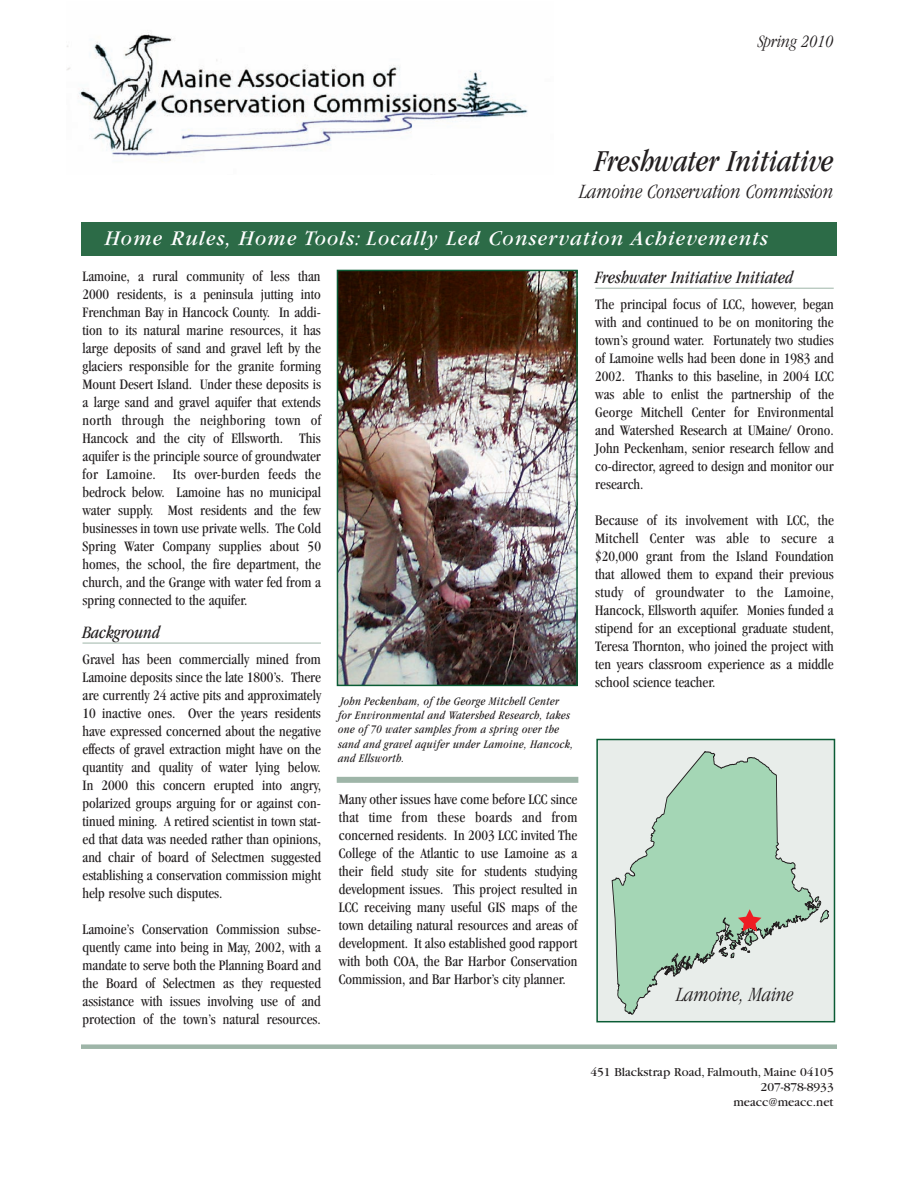
<style>
.page{position:relative;width:918px;height:1188px;background:#fff}
.page>*{position:absolute;margin:0;border:0;box-sizing:border-box;transform-origin:0 0}
.t1{font:italic condensed 31.5px "Garamond";color:#231f20}
.t2{font:italic 21.75px "Garamond";letter-spacing:.055em;color:#fff;scale:.95 1}
.t3{font:italic 300 condensed 21px "Garamond";color:#231f20}
.t4{font:italic condensed 18px "Garamond";color:#231f20}
.t5{font:italic 300 condensed 18px "Garamond";color:#231f20}
.t6{font:condensed 15px/18px "Garamond";color:#231f20;text-align:justify}
.t7{font:12.75px/15.3px "Garamond";color:#231f20;text-align:right}
.t8{font:italic condensed 12px/14.1px "Garamond";letter-spacing:.025em;color:#231f20}
</style>
<div class="page">
<img style="left:66px;top:30px;width:462px;height:127px">
<div style="left:81px;top:222px;width:756px;height:34px;background:#2c6b47"></div>
<div style="left:81px;top:1044px;width:756px;height:5px;background:#9eb5a8"></div>
<hr style="left:82px;top:643px;width:239px;height:1px;background:#9eb5a8">
<hr style="left:595px;top:288px;width:239px;height:1px;background:#9eb5a8">
<div style="left:597px;top:740px;width:237px;height:282px;background:#e8edea"></div>
<svg style="left:612px;top:752px;width:203px;height:262px"></svg>
<svg style="left:680px;top:959px;width:4px;height:8px"></svg>
<svg style="left:815px;top:896px;width:14px;height:26px"></svg>
<div style="left:596px;top:739px;width:239px;height:283px;border:2px solid #0b5c35"></div>
<svg style="left:719px;top:909px;width:42px;height:49px"></svg>
<div style="left:337px;top:777px;width:241px;height:6px;background:#9eb5a8"></div>
<img style="left:340px;top:273px;width:235px;height:410px">
<div style="left:337px;top:270px;width:241px;height:416px;border:2px solid #0b5c35"></div>
<p class="t5" style="left:758px;top:31px;width:77px">Spring 2010</p>
<h1 class="t1" style="left:595px;top:143px;width:240px">Freshwater Initiative</h1>
<h3 class="t3" style="left:579px;top:180px;width:256px">Lamoine Conservation Commission</h3>
<h2 class="t2" style="left:105px;top:227px;width:700px">Home Rules, Home Tools: Locally Led Conservation Achievements</h2>
<p class="t6" style="left:82px;top:267px;width:240px">Lamoine, a rural community of less than 2000 residents, is a peninsula jutting into Frenchman Bay in Hancock County. In addi&shy;tion to its natural marine resources, it has large deposits of sand and gravel left by the glaciers responsible for the granite forming Mount Desert Island. Under these deposits is a large sand and gravel aquifer that extends north through the neighboring town of Hancock and the city of Ellsworth. This aquifer is the principle source of groundwater for Lamoine. Its over-burden feeds the bedrock below. Lamoine has no municipal water supply. Most residents and the few businesses in town use private wells. The Cold Spring Water Company supplies about 50 homes, the school, the fire department, the church, and the Grange with water fed from a spring connected to the aquifer.</p>
<p class="t4" style="left:82px;top:623px;width:79px">Background</p>
<p class="t6" style="left:82px;top:650px;width:240px">Gravel has been commercially mined from Lamoine deposits since the late 1800’s. There are currently 24 active pits and approximately 10 inactive ones. Over the years residents have expressed concerned about the negative effects of gravel extraction might have on the quantity and quality of water lying below.<br>In 2000 this concern erupted into angry, polarized groups arguing for or against con&shy;tinued mining. A retired scientist in town stat&shy;ed that data was needed rather than opinions, and chair of board of Selectmen suggested establishing a conservation commission might help resolve such disputes.</p>
<p class="t6" style="left:82px;top:920px;width:240px">Lamoine’s Conservation Commission subse&shy;quently came into being in May, 2002, with a mandate to serve both the Planning Board and the Board of Selectmen as they requested assistance with issues involving use of and protection of the town’s natural resources.</p>
<p class="t8" style="left:338px;top:694px;width:237px">John Peckenham, of the George Mitchell Center<br>for Environmental and Watershed Research, takes one of 70 water samples from a spring over the sand and gravel aquifer under Lamoine, Hancock, and Ellsworth.</p>
<p class="t6" style="left:339px;top:790px;width:240px">Many other issues have come before LCC since that time from these boards and from concerned residents. In 2003 LCC invited The College of the Atlantic to use Lamoine as a their field study site for students studying development issues. This project resulted in LCC receiving many useful GIS maps of the town detailing natural resources and areas of development. It also established good rapport with both COA, the Bar Harbor Conservation Commission, and Bar Harbor’s city planner.</p>
<p class="t4" style="left:595px;top:268px;width:199px">Freshwater Initiative Initiated</p>
<p class="t6" style="left:595px;top:295px;width:240px">The principal focus of LCC, however, began with and continued to be on monitoring the town’s ground water. Fortunately two studies of Lamoine wells had been done in 1983 and 2002. Thanks to this baseline, in 2004 LCC was able to enlist the partnership of the George Mitchell Center for Environmental and Watershed Research at UMaine/ Orono.<br>John Peckenham, senior research fellow and co-director, agreed to design and monitor our research.</p>
<p class="t6" style="left:595px;top:511px;width:240px">Because of its involvement with LCC, the Mitchell Center was able to secure a $20,000 grant from the Island Foundation that allowed them to expand their previous study of groundwater to the Lamoine, Hancock, Ellsworth aquifer. Monies funded a stipend for an exceptional graduate student, Teresa Thornton, who joined the project with ten years classroom experience as a middle school science teacher.</p>
<h3 class="t3" style="left:676px;top:983px;width:119px">Lamoine, Maine</h3>
<p class="t7" style="left:590px;top:1064px;width:245px">451 Blackstrap Road, Falmouth, Maine 04105<br>207-878-8933<br>meacc@meacc.net</p>
</div>
